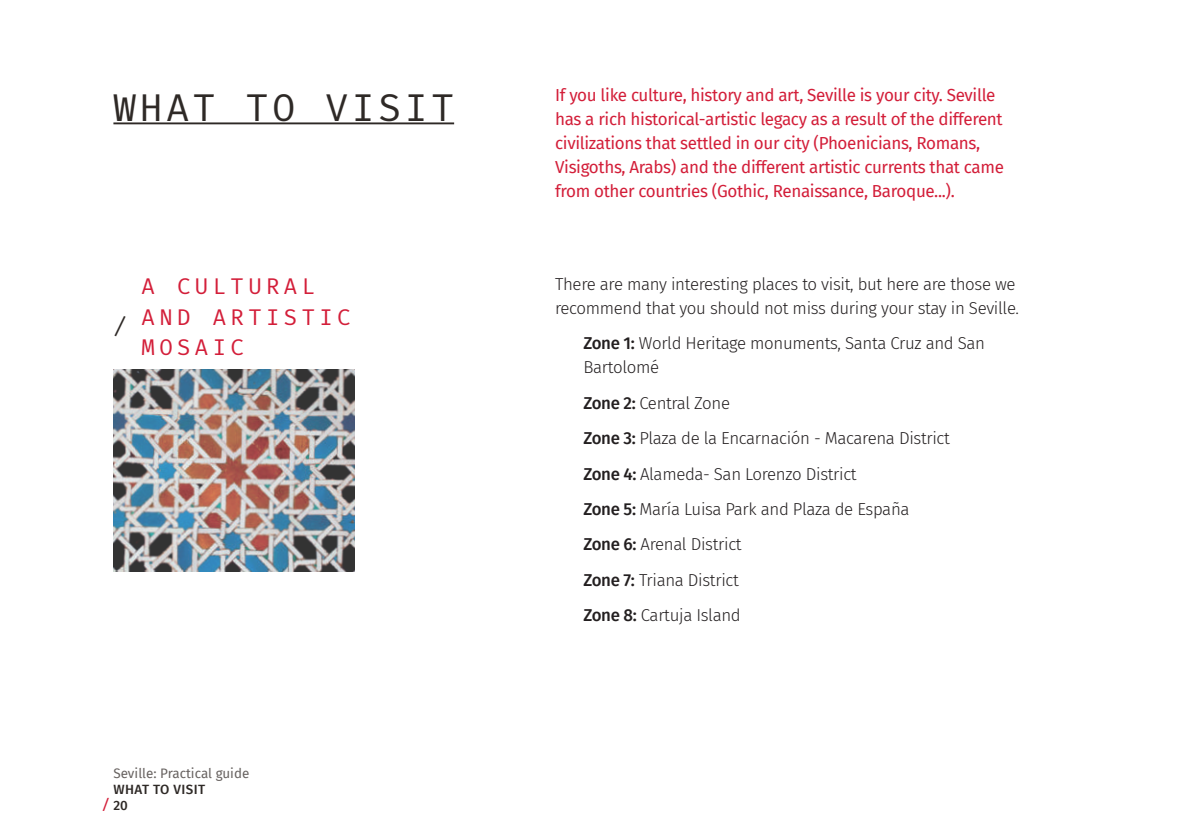
<style>
.page{position:relative;width:1191px;height:840px;background:#fff}
.page>*{position:absolute;margin:0;border:0;box-sizing:border-box;transform-origin:0 0}
.t1{font:37.8px "Fira Mono";letter-spacing:.1em;color:#2e2926}
.t2{font:22.2px/30.6px "Fira Mono";letter-spacing:.2em;color:#d31e39}
.t3{font:22.2px "Fira Mono";color:#2e2926}
.t4{font:300 17.2px/35.4px "Fira Sans";letter-spacing:-.02em;color:#231f20}
.t5{font:17px/24px "Fira Sans";letter-spacing:-.02em;color:#d31e39}
.t6{font:700 14px "Officina Sans Std";color:#d31e39}
.t7{font:13.4px "Fira Sans";color:#676260}
.t8{font:500 13.4px/16px "Fira Sans";letter-spacing:.03em;color:#2e2926}
.s1{font-weight:500}
</style>
<div class="page">
<img style="left:113px;top:369px;width:242px;height:202px">
<hr style="left:113px;top:122px;width:341px;height:2px;background:#2e2926">
<h1 class="t1" style="left:113px;top:81px;width:342px">WHAT TO VISIT</h1>
<p class="t3" style="left:113px;top:310px;width:15px">/</p>
<p class="t2" style="left:142px;top:272px;width:210px">A CULTURAL<br>AND ARTISTIC<br>MOSAIC</p>
<p class="t7" style="left:113px;top:762px;width:137px">Seville: Practical guide</p>
<p class="t8" style="left:113px;top:780px;width:93px">WHAT TO VISIT<br>20</p>
<p class="t6" style="left:103px;top:794px;width:8px">/</p>
<p class="t5" style="left:555px;top:83px;width:450px">If you like culture, history and art, Seville is your city. Seville has a rich historical-artistic legacy as a result of the different civilizations that settled in our city (Phoenicians, Romans, Visigoths, Arabs) and the different artistic currents that came from other countries (Gothic, Renaissance, Baroque...).</p>
<p class="t4" style="left:555px;top:272px;width:465px;line-height:24px">There are many interesting places to visit, but here are those we recommend that you should not miss during your stay in Seville.</p>
<p class="t4" style="left:583px;top:331px;width:403px;line-height:24px"><span class="s1">Zone 1:</span> World Heritage monuments, Santa Cruz and San<br>Bartolomé</p>
<p class="t4" style="left:583px;top:385px;width:368px"><span class="s1">Zone 2:</span> Central Zone<br><span class="s1">Zone 3:</span> Plaza de la Encarnación - Macarena District<br><span class="s1">Zone 4:</span> Alameda- San Lorenzo District<br><span class="s1">Zone 5:</span> María Luisa Park and Plaza de España<br><span class="s1">Zone 6:</span> Arenal District<br><span class="s1">Zone 7:</span> Triana District<br><span class="s1">Zone 8:</span> Cartuja Island</p>
</div>
